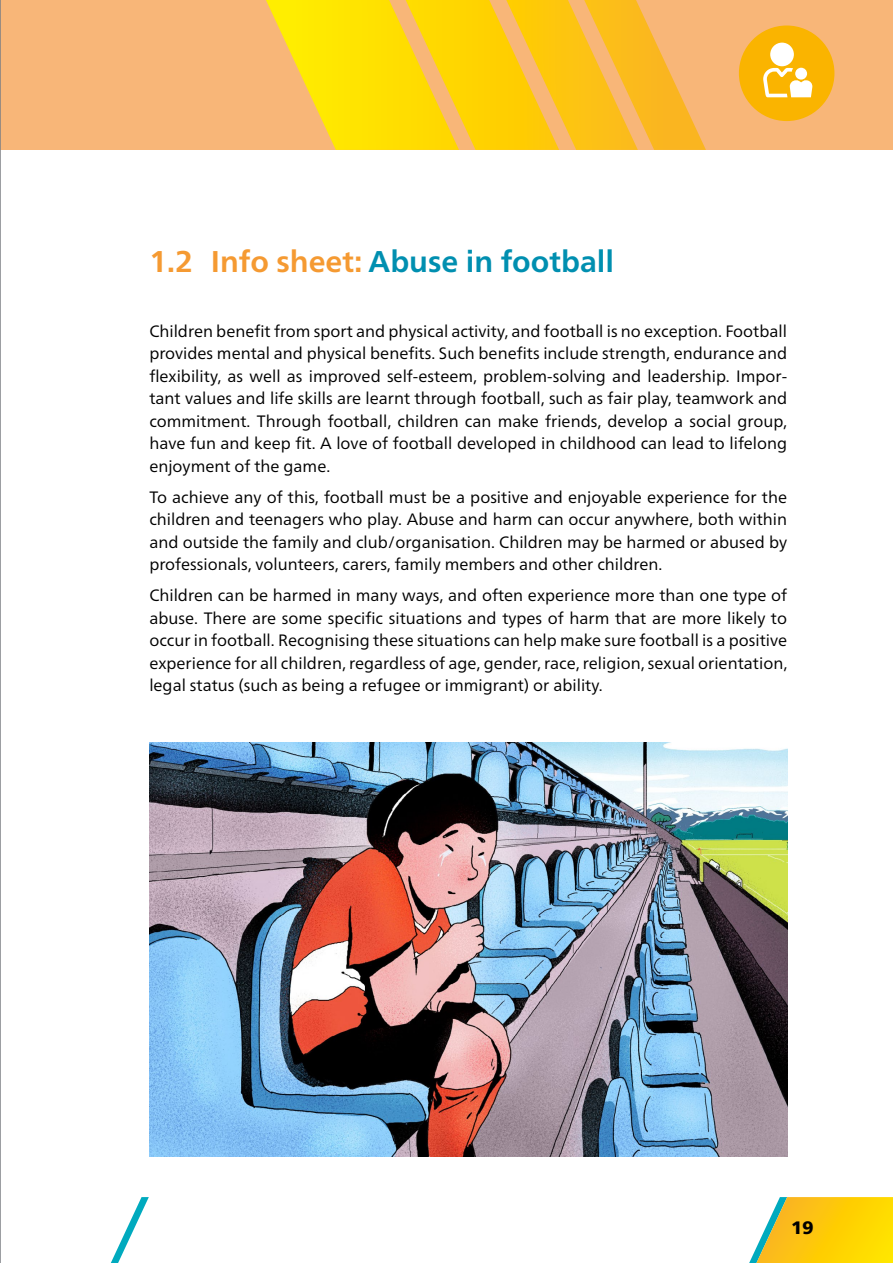
<style>
.page{position:relative;width:893px;height:1263px;background:#fff}
.page>*{position:absolute;margin:0;border:0;box-sizing:border-box;transform-origin:0 0}
.t1{font:700 30px "Frutiger Neue LTW1 G";color:#008fb0}
.t2{font:900 18px "Frutiger Neue LTW1 G";color:#000}
.t3{font:16.5px/22.5px "Frutiger Neue LTW1 G";color:#000;text-align:justify}
.s1{color:#f59a32}
</style>
<div class="page">
<svg style="left:111px;top:1197px;width:38px;height:66px"></svg>
<svg style="left:749px;top:1197px;width:144px;height:66px;background:#f1d02e"></svg>
<div style="left:0;top:0;width:893px;height:150px;background:#f8b678"></div>
<svg style="left:739px;top:26px;width:95px;height:95px"></svg>
<hr style="left:0;top:0;width:1px;height:1263px;background:#7c7f84">
<svg style="left:266px;top:0;width:440px;height:150px"></svg>
<img style="left:149px;top:742px;width:638px;height:415px">
<h1 class="t1" style="left:149px;top:243px;width:466px"><span class="s1">1.2 Info sheet:</span> Abuse in football</h1>
<p class="t3" style="left:149px;top:319px;width:639px">Children benefit from sport and physical activity, and football is no exception. Football provides mental and physical benefits. Such benefits include strength, endurance and flexibility, as well as improved self-esteem, problem-solving and leadership. Impor&shy;tant values and life skills are learnt through football, such as fair play, teamwork and commitment. Through football, children can make friends, develop a social group, have fun and keep fit. A love of football developed in childhood can lead to lifelong enjoyment of the game.</p>
<p class="t3" style="left:149px;top:485px;width:639px">To achieve any of this, football must be a positive and enjoyable experience for the children and teenagers who play. Abuse and harm can occur anywhere, both within and outside the family and club/organisation. Children may be harmed or abused by professionals, volunteers, carers, family members and other children.</p>
<p class="t3" style="left:149px;top:584px;width:639px">Children can be harmed in many ways, and often experience more than one type of abuse. There are some specific situations and types of harm that are more likely to occur in football. Recognising these situations can help make sure football is a positive experience for all children, regardless of age, gender, race, religion, sexual orientation, legal status (such as being a refugee or immigrant) or ability.</p>
<p class="t2" style="left:791px;top:1216px;width:24px">19</p>
</div>
